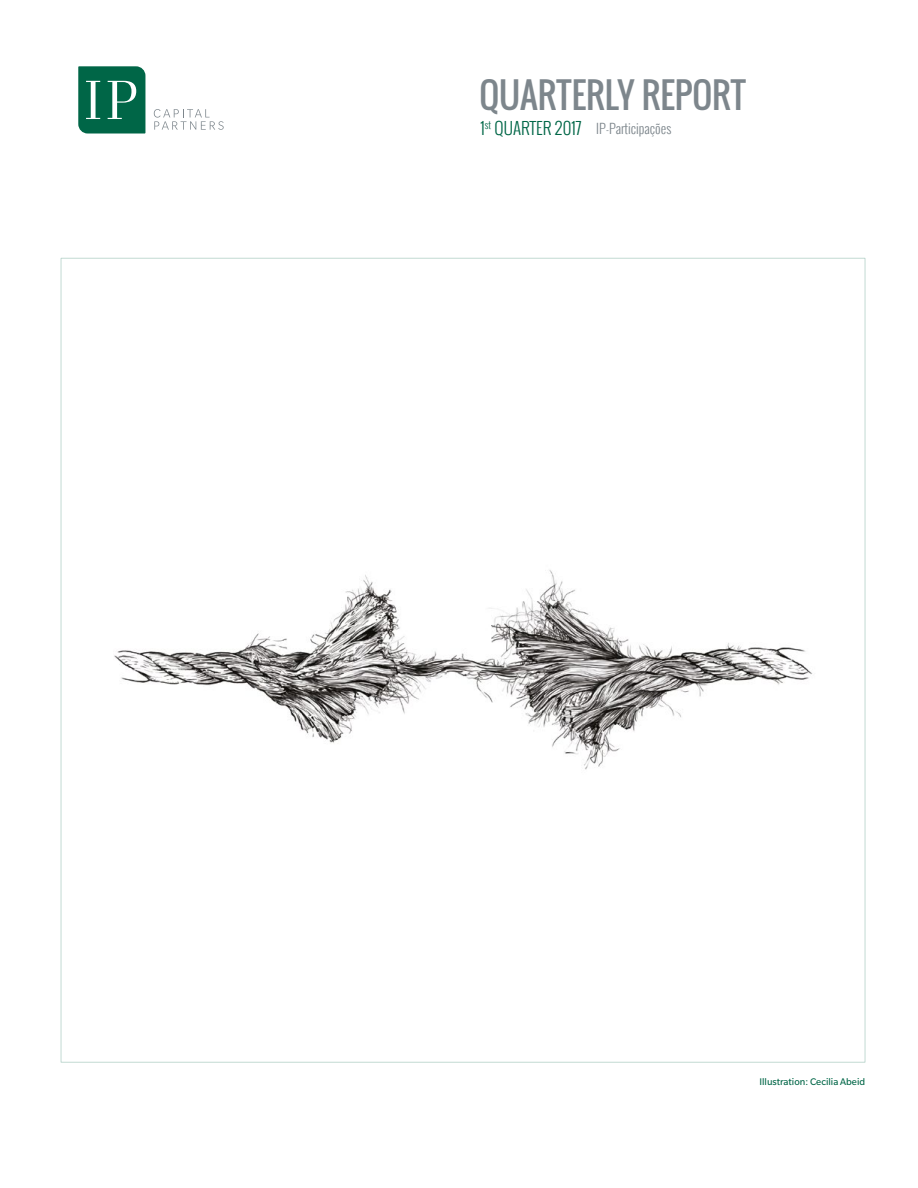
<style>
.page{position:relative;width:918px;height:1188px;background:#fff}
.page>*{position:absolute;margin:0;border:0;box-sizing:border-box;transform-origin:0 0}
.t1{font:34.5px "Oswald";color:#7d868c}
.t2{font:300 13.5px "Oswald";color:#7d868c}
.t3{font:10.5px "Slate Std";color:#006647}
.s1{font-size:16.95px;color:#006647}
</style>
<div class="page">
<svg style="left:154px;top:109px;width:70px;height:21px"></svg>
<svg style="left:78px;top:66px;width:67px;height:68px;background:#237b60"></svg>
<img style="left:114px;top:570px;width:699px;height:200px">
<h1 class="t1" style="left:479px;top:70px;width:268px">QUARTERLY REPORT</h1>
<p class="t2" style="left:480px;top:119px;width:192px"><span class="s1">1</span><sup>st</sup> <span class="s1">QUARTER 2017</span> IP-Participações</p>
<p class="t3" style="left:759px;top:1076px;width:107px">Illustration: Cecilia Abeid</p>
</div>
